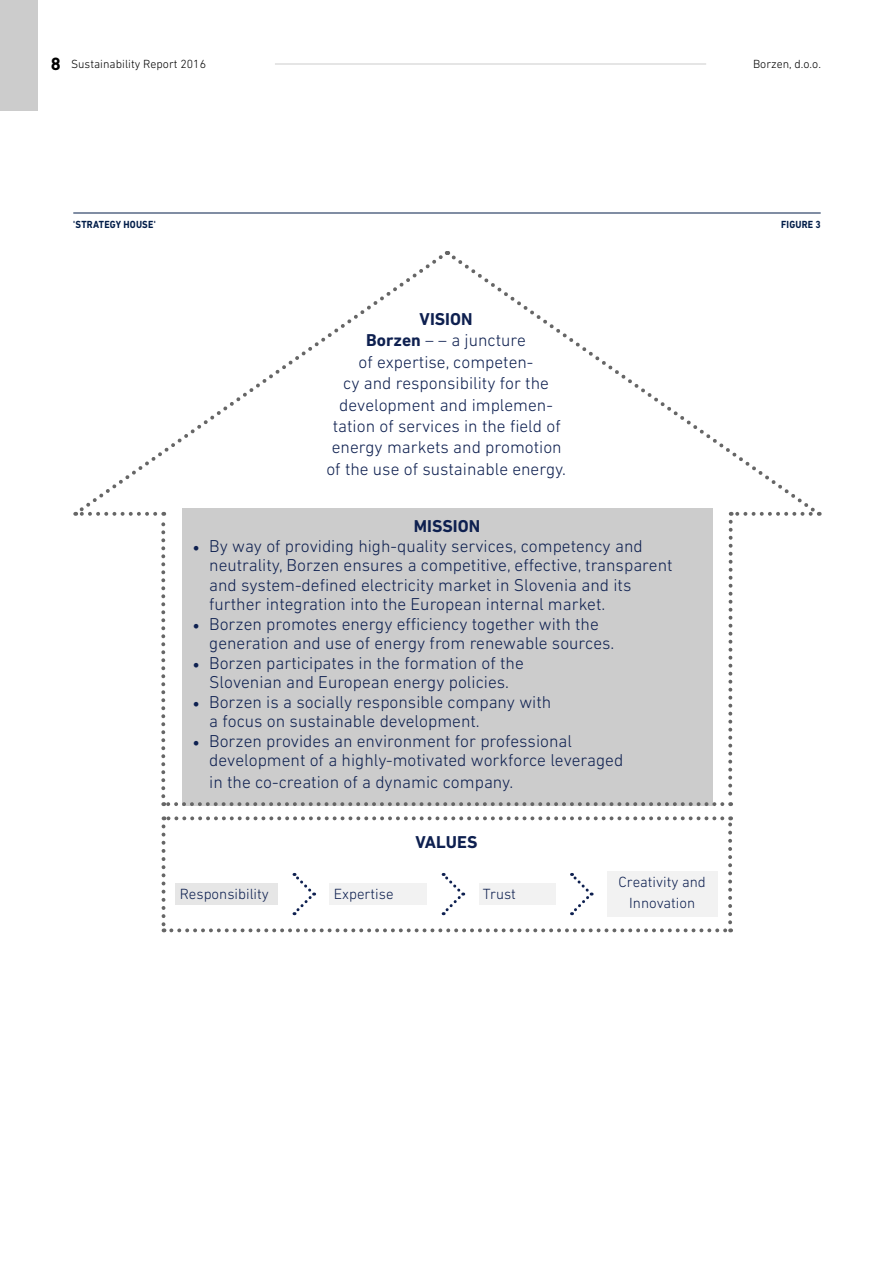
<style>
.page{position:relative;width:893px;height:1263px;background:#fff}
.page>*{position:absolute;margin:0;border:0;box-sizing:border-box;transform-origin:0 0}
.t1{font:300 17.4px/21.3px "DIN Next LT Pro";color:#0e2050}
.t2{font:700 17.4px "DIN Next LT Pro";color:#0e2050}
.t3{font:300 15px/21.3px "DIN Next LT Pro";color:#0e2050;text-align:center}
.t4{font:300 12px "DIN Next LT Pro";color:#000}
.t5{font:700 10.5px "DIN Next LT Pro";letter-spacing:.02em;color:#021d49;scale:.9 1}
.s1{font-weight:700;font-size:18px}
.s2{font-weight:700}
.s3{font-family:"Minion Pro";font-weight:400}
</style>
<div class="page">
<div style="left:0;top:0;width:38px;height:111px;background:#ccc"></div>
<hr style="left:275px;top:64px;width:431px;height:1px;background:#ccc">
<svg style="left:449px;top:252px;width:372px;height:264px"></svg>
<svg style="left:79px;top:251px;width:370px;height:264px"></svg>
<svg style="left:161px;top:512px;width:650px;height:294px"></svg>
<svg style="left:75px;top:512px;width:80px;height:4px"></svg>
<hr style="left:73px;top:213px;width:748px;height:1px;background:#021d49">
<svg style="left:162px;top:826px;width:3px;height:106px"></svg>
<svg style="left:171px;top:928px;width:560px;height:4px"></svg>
<svg style="left:728px;top:816px;width:4px;height:106px"></svg>
<svg style="left:164px;top:816px;width:558px;height:4px"></svg>
<div style="left:176px;top:883px;width:102px;height:22px;background:#e6e6e6"></div>
<div style="left:330px;top:883px;width:97px;height:22px;background:#f2f2f2"></div>
<div style="left:479px;top:883px;width:77px;height:22px;background:#f2f2f2"></div>
<div style="left:607px;top:871px;width:110px;height:46px;background:#f2f2f2"></div>
<svg style="left:292px;top:873px;width:24px;height:42px"></svg>
<svg style="left:441px;top:873px;width:24px;height:42px"></svg>
<svg style="left:570px;top:873px;width:23px;height:42px"></svg>
<p class="t4" style="left:51px;top:57px;width:157px"><span class="s1">8</span> Sustainability Report 2016</p>
<p class="t4" style="left:753px;top:57px;width:69px">Borzen, d.o.o.</p>
<p class="t5" style="left:73px;top:219px;width:93px">'STRATEGY HOUSE'</p>
<p class="t5" style="left:781px;top:219px;width:45px">FIGURE 3</p>
<p class="t1" style="left:326px;top:308px;width:241px;text-align:center"><span class="s2">VISION<br>Borzen</span> – – a juncture<br>of expertise, competen-<br>cy and responsibility for the development and implemen&shy;tation of services in the field of energy markets and promotion of the use of sustainable energy.</p>
<p class="t2" style="left:414px;top:516px;width:68px">MISSION</p>
<p class="t1" style="left:209px;top:536px;width:465px;line-height:19.5px;text-indent:-17px"><span class="s3">•</span> By way of providing high-quality services, competency and neutrality, Borzen ensures a competitive, effective, transparent and system-defined electricity market in Slovenia and its further integration into the European internal market.</p>
<p class="t1" style="left:209px;top:614px;width:407px;line-height:19.5px;text-indent:-17px"><span class="s3">•</span> Borzen promotes energy efficiency together with the generation and use of energy from renewable sources.</p>
<p class="t1" style="left:193px;top:653px;width:333px;line-height:19.5px;text-align:center"><span class="s3">•</span> Borzen participates in the formation of the<br>Slovenian and European energy policies.</p>
<p class="t1" style="left:209px;top:692px;width:344px;line-height:19.5px;text-indent:-17px"><span class="s3">•</span> Borzen is a socially responsible company with a focus on sustainable development.</p>
<p class="t1" style="left:209px;top:731px;width:416px;line-height:19.5px;text-indent:-17px"><span class="s3">•</span> Borzen provides an environment for professional development of a highly-motivated workforce leveraged</p>
<p class="t1" style="left:209px;top:771px;width:305px">in the co-creation of a dynamic company.</p>
<p class="t2" style="left:415px;top:832px;width:64px">VALUES</p>
<p class="t3" style="left:180px;top:883px;width:91px">Responsibility</p>
<p class="t3" style="left:334px;top:883px;width:61px">Expertise</p>
<p class="t3" style="left:483px;top:883px;width:34px">Trust</p>
<p class="t3" style="left:619px;top:871px;width:89px">Creativity and<br>Innovation</p>
</div>
